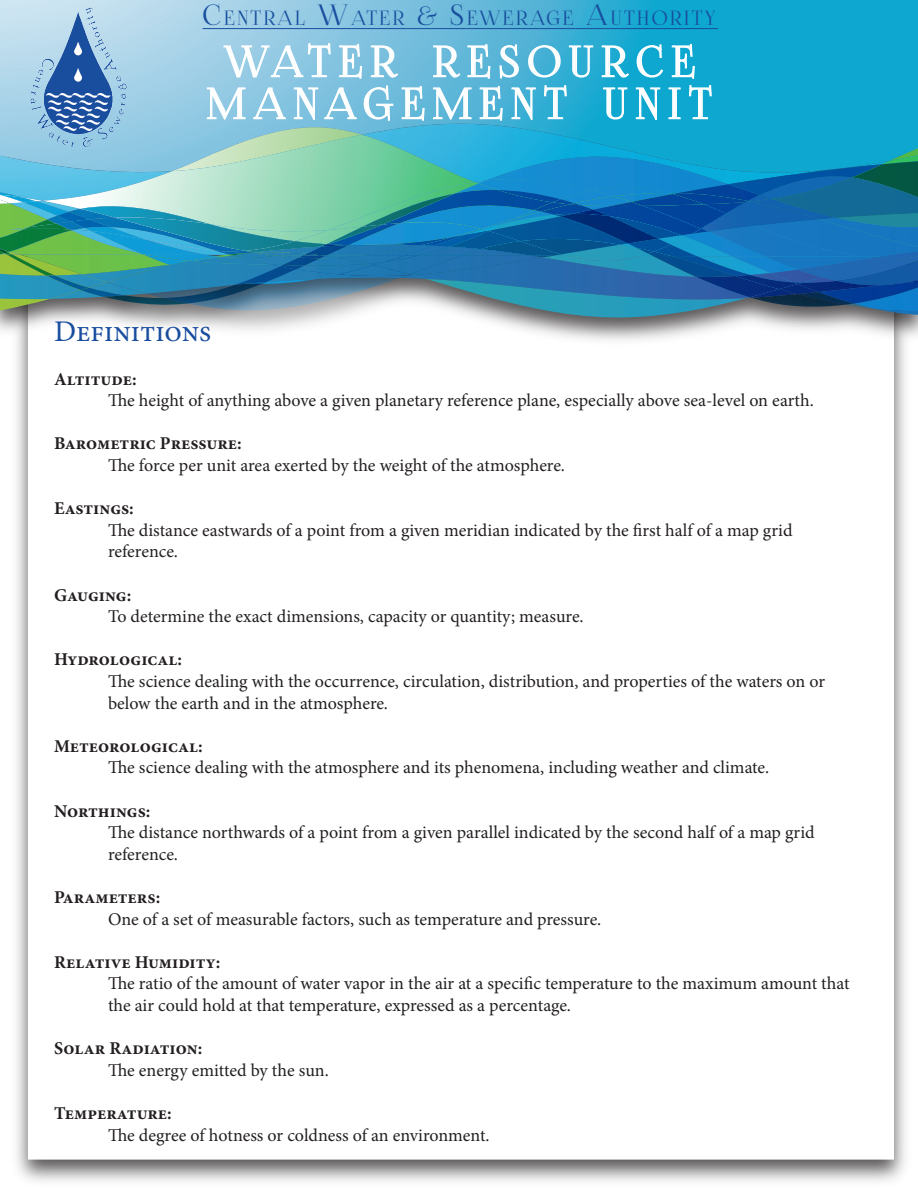
<style>
.page{position:relative;width:918px;height:1188px;background:#fff}
.page>*{position:absolute;margin:0;border:0;box-sizing:border-box;transform-origin:0 0}
.t1{font:42px/42px "Foglihten No 07";letter-spacing:.2em;color:#fff;text-align:center}
.t2{font:30px "Minion Pro";color:#194d9f}
.t3{font:19.95px "Foglihten No 07";letter-spacing:.1em;color:#184e9e}
.t4{font:18px/21.6px "Minion Pro";letter-spacing:-.005em;color:#231f20}
.t5{font:700 18px "Minion Pro";color:#231f20}
.s1{font-size:28.5px}
</style>
<div class="page">
<img style="left:16px;top:351px;width:890px;height:831px">
<div style="left:29px;top:208px;width:864px;height:951px;background:#fff"></div>
<img style="left:0;top:318px;width:918px;height:33px">
<svg style="left:0;top:0;width:918px;height:42px;background:#54b8d9"></svg>
<img style="left:9px;top:6px;width:142px;height:36px">
<svg style="left:203px;top:28px;width:21px;height:1px"></svg>
<hr style="left:224px;top:28px;width:83px;height:1px;background:#184e9e">
<hr style="left:307px;top:28px;width:44px;height:1px;background:#184e9e">
<hr style="left:351px;top:28px;width:56px;height:1px;background:#184e9e">
<hr style="left:407px;top:28px;width:60px;height:1px;background:#184e9e">
<hr style="left:467px;top:28px;width:109px;height:1px;background:#184e9e">
<hr style="left:576px;top:28px;width:35px;height:1px;background:#184e9e">
<hr style="left:611px;top:28px;width:107px;height:1px;background:#184e9e">
<svg style="left:0;top:42px;width:918px;height:276px;background:#4ba1be"></svg>
<p class="t3" style="left:203px;top:7px;width:515px"><span class="s1">C</span>ENTRAL <span class="s1">W</span>ATER <span class="s1">&amp; S</span>EWERAGE <span class="s1">A</span>UTHORITY</p>
<h1 class="t1" style="left:207px;top:42px;width:506px">WATER RESOURCE<br>MANAGEMENT UNIT</h1>
<h2 class="t2" style="left:54px;top:312px;width:159px">Definitions</h2>
<p class="t5" style="left:54px;top:366px;width:84px">Altitude:</p>
<p class="t4" style="left:108px;top:390px;width:707px">The height of anything above a given planetary reference plane, especially above sea-level on earth.</p>
<p class="t5" style="left:54px;top:431px;width:189px">Barometric Pressure:</p>
<p class="t4" style="left:108px;top:455px;width:459px">The force per unit area exerted by the weight of the atmosphere.</p>
<p class="t5" style="left:54px;top:496px;width:81px">Eastings:</p>
<p class="t4" style="left:108px;top:519px;width:686px">The distance eastwards of a point from a given meridian indicated by the first half of a map grid reference.</p>
<p class="t5" style="left:54px;top:582px;width:79px">Gauging:</p>
<p class="t4" style="left:108px;top:606px;width:477px">To determine the exact dimensions, capacity or quantity; measure.</p>
<p class="t5" style="left:54px;top:647px;width:130px">Hydrological:</p>
<p class="t4" style="left:108px;top:671px;width:719px">The science dealing with the occurrence, circulation, distribution, and properties of the waters on or below the earth and in the atmosphere.</p>
<p class="t5" style="left:54px;top:733px;width:150px">Meteorological:</p>
<p class="t4" style="left:108px;top:757px;width:663px">The science dealing with the atmosphere and its phenomena, including weather and climate.</p>
<p class="t5" style="left:54px;top:798px;width:98px">Northings:</p>
<p class="t4" style="left:108px;top:822px;width:708px">The distance northwards of a point from a given parallel indicated by the second half of a map grid reference.</p>
<p class="t5" style="left:54px;top:885px;width:108px">Parameters:</p>
<p class="t4" style="left:108px;top:908px;width:495px">One of a set of measurable factors, such as temperature and pressure.</p>
<p class="t5" style="left:54px;top:949px;width:168px">Relative Humidity:</p>
<p class="t4" style="left:108px;top:973px;width:743px">The ratio of the amount of water vapor in the air at a specific temperature to the maximum amount that the air could hold at that temperature, expressed as a percentage.</p>
<p class="t5" style="left:54px;top:1036px;width:150px">Solar Radiation:</p>
<p class="t4" style="left:108px;top:1059px;width:222px">The energy emitted by the sun.</p>
<p class="t5" style="left:54px;top:1101px;width:119px">Temperature:</p>
<p class="t4" style="left:108px;top:1124px;width:383px">The degree of hotness or coldness of an environment.</p>
</div>
